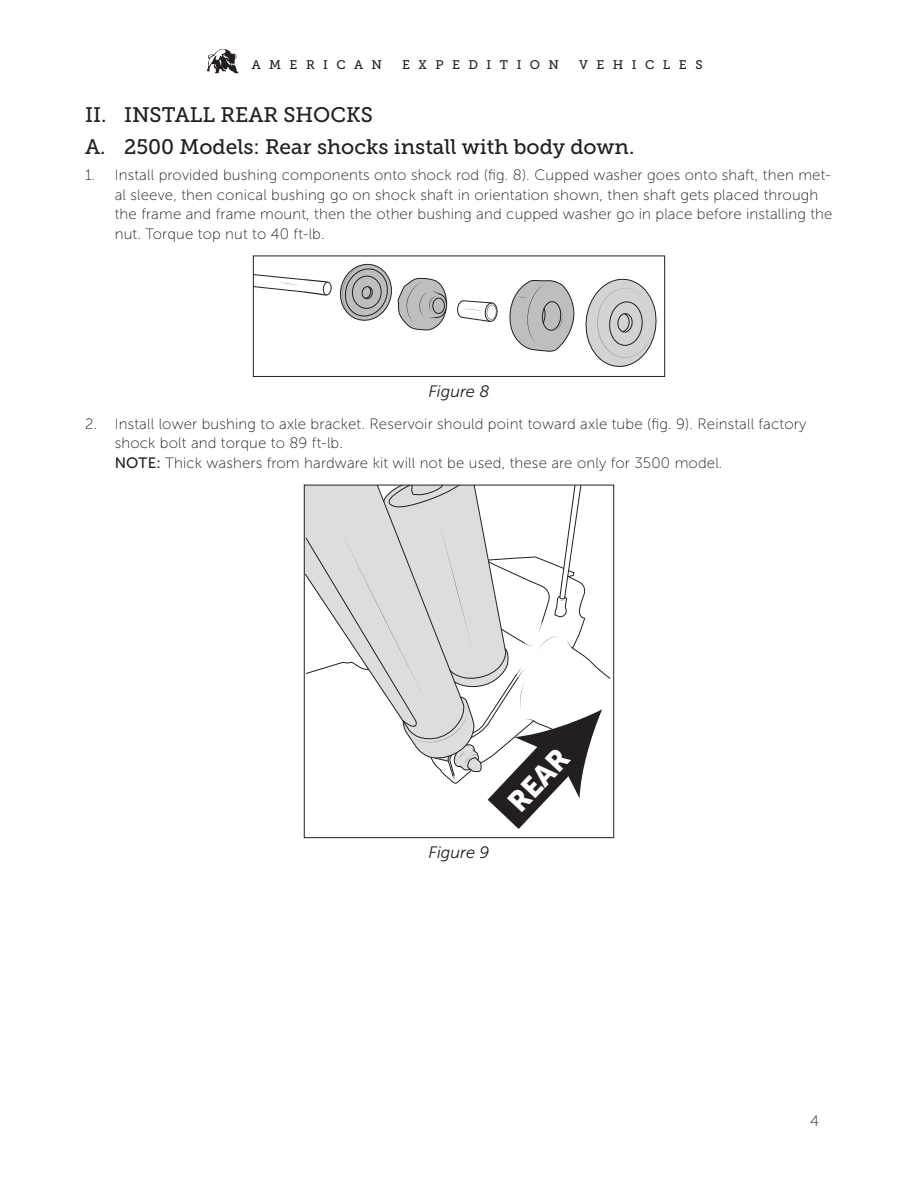
<style>
.page{position:relative;width:918px;height:1188px;background:#fff}
.page>*{position:absolute;margin:0;border:0;box-sizing:border-box;transform-origin:0 0}
.t1{font:28.8px "Museo Sans 900";color:#fff}
.Step_Header{font:21px "Museo Slab 500";color:#231f20}
.photo{font:italic 16.5px "Museo Sans 300";color:#231f20}
.t2{font:15px/19.5px "Museo Sans 100";letter-spacing:.01em;color:#231f20}
.t3{font:12.45px "Museo Slab 500";letter-spacing:.68em;color:#231f20}
.s1{font-family:"Museo Sans 500"}
</style>
<div class="page">
<svg style="left:207px;top:49px;width:31px;height:24px"></svg>
<svg style="left:457px;top:300px;width:41px;height:22px"></svg>
<svg style="left:509px;top:278px;width:148px;height:89px"></svg>
<svg style="left:255px;top:263px;width:192px;height:68px"></svg>
<div style="left:253px;top:256px;width:412px;height:121px;border:1px solid #231f20"></div>
<svg style="left:306px;top:487px;width:305px;height:342px"></svg>
<div style="left:304px;top:485px;width:310px;height:353px;border:1px solid #231f20"></div>
<p class="t3" style="left:252px;top:58px;width:132px">AMERICAN</p>
<p class="t3" style="left:402px;top:58px;width:158px">EXPEDITION</p>
<p class="t3" style="left:579px;top:58px;width:125px">VEHICLES</p>
<p class="Step_Header" style="left:85px;top:103px;width:289px">II. INSTALL REAR SHOCKS</p>
<p class="Step_Header" style="left:85px;top:135px;width:551px">A. 2500 Models: Rear shocks install with body down.</p>
<p class="t2" style="left:115px;top:166px;width:719px;text-indent:-30px">1. Install provided bushing components onto shock rod (fig. 8). Cupped washer goes onto shaft, then met&shy;al sleeve, then conical bushing go on shock shaft in orientation shown, then shaft gets placed through the frame and frame mount, then the other bushing and cupped washer go in place before installing the nut. Torque top nut to 40 ft-lb.</p>
<p class="photo" style="left:428px;top:382px;width:63px">Figure 8</p>
<p class="t2" style="left:115px;top:414px;width:693px;text-indent:-30px">2. Install lower bushing to axle bracket. Reservoir should point toward axle tube (fig. 9). Reinstall factory shock bolt and torque to 89 ft-lb.<br><span class="s1">NOTE:</span> Thick washers from hardware kit will not be used, these are only for 3500 model.</p>
<p class="photo" style="left:429px;top:843px;width:63px">Figure 9</p>
<p class="t1" style="left:501px;top:796px;width:77px;rotate:-47deg">REAR</p>
<p class="t2" style="left:810px;top:1112px;width:10px">4</p>
</div>
